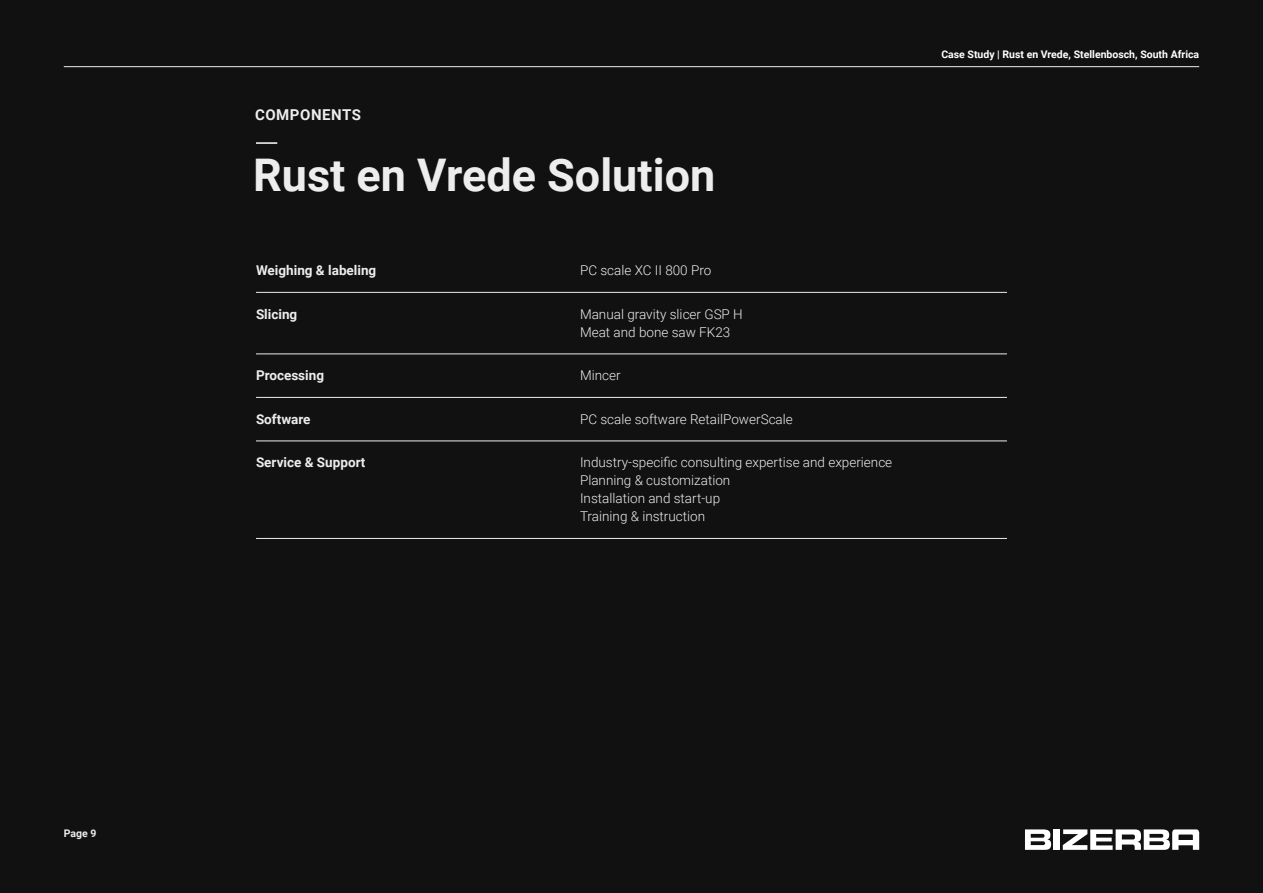
<style>
.page{position:relative;width:1263px;height:893px;background:#111}
.page>*{position:absolute;margin:0;border:0;box-sizing:border-box;transform-origin:0 0}
.t1{font:700 45px "Roboto";color:#eeeded}
.Kicker__Kategorie{font:700 15px "Roboto";letter-spacing:.035em;color:#eeeded}
.Produkte{font:300 13.5px/18px "Roboto";color:#eeeded}
.Produkte-2{font:700 13.5px "Roboto";color:#eeeded}
.Rubriktitel_100_K{font:700 10.5px "Roboto";color:#fff}
.t2{font:700 10.5px "Roboto";color:#eeeded}
</style>
<div class="page">
<hr style="left:256px;top:292px;width:751px;height:1px;background:#eeeded">
<hr style="left:256px;top:353px;width:751px;height:1px;background:#eeeded">
<hr style="left:256px;top:397px;width:751px;height:1px;background:#eeeded">
<hr style="left:256px;top:441px;width:751px;height:1px;background:#eeeded">
<hr style="left:256px;top:538px;width:751px;height:1px;background:#eeeded">
<hr style="left:256px;top:142px;width:21px;height:2px;background:#fff">
<svg style="left:1063px;top:829px;width:136px;height:21px"></svg>
<div style="left:1053px;top:829px;width:7px;height:21px;background:#fff"></div>
<svg style="left:1025px;top:829px;width:26px;height:21px"></svg>
<hr style="left:64px;top:66px;width:1135px;height:1px;background:#eeeded">
<p class="t2" style="left:64px;top:826px;width:34px">Page 9</p>
<p class="Kicker__Kategorie" style="left:255px;top:105px;width:107px">COMPONENTS</p>
<h1 class="t1" style="left:253px;top:143px;width:464px">Rust en Vrede Solution</h1>
<p class="Produkte-2" style="left:256px;top:261px;width:122px">Weighing &amp; labeling</p>
<p class="Produkte" style="left:580px;top:261px;width:133px">PC scale XC II 800 Pro</p>
<p class="Produkte-2" style="left:256px;top:304px;width:43px">Slicing</p>
<p class="Produkte" style="left:580px;top:304px;width:164px">Manual gravity slicer GSP H<br>Meat and bone saw FK23</p>
<p class="Produkte-2" style="left:256px;top:366px;width:70px">Processing</p>
<p class="Produkte" style="left:580px;top:366px;width:42px">Mincer</p>
<p class="Produkte-2" style="left:256px;top:409px;width:56px">Software</p>
<p class="Produkte" style="left:580px;top:409px;width:214px">PC scale software RetailPowerScale</p>
<p class="Produkte-2" style="left:256px;top:453px;width:111px">Service &amp; Support</p>
<p class="Produkte" style="left:580px;top:453px;width:314px">Industry-specific consulting expertise and experience Planning &amp; customization<br>Installation and start-up<br>Training &amp; instruction</p>
<p class="Rubriktitel_100_K" style="left:941px;top:47px;width:259px">Case Study | Rust en Vrede, Stellenbosch, South Africa</p>
</div>
